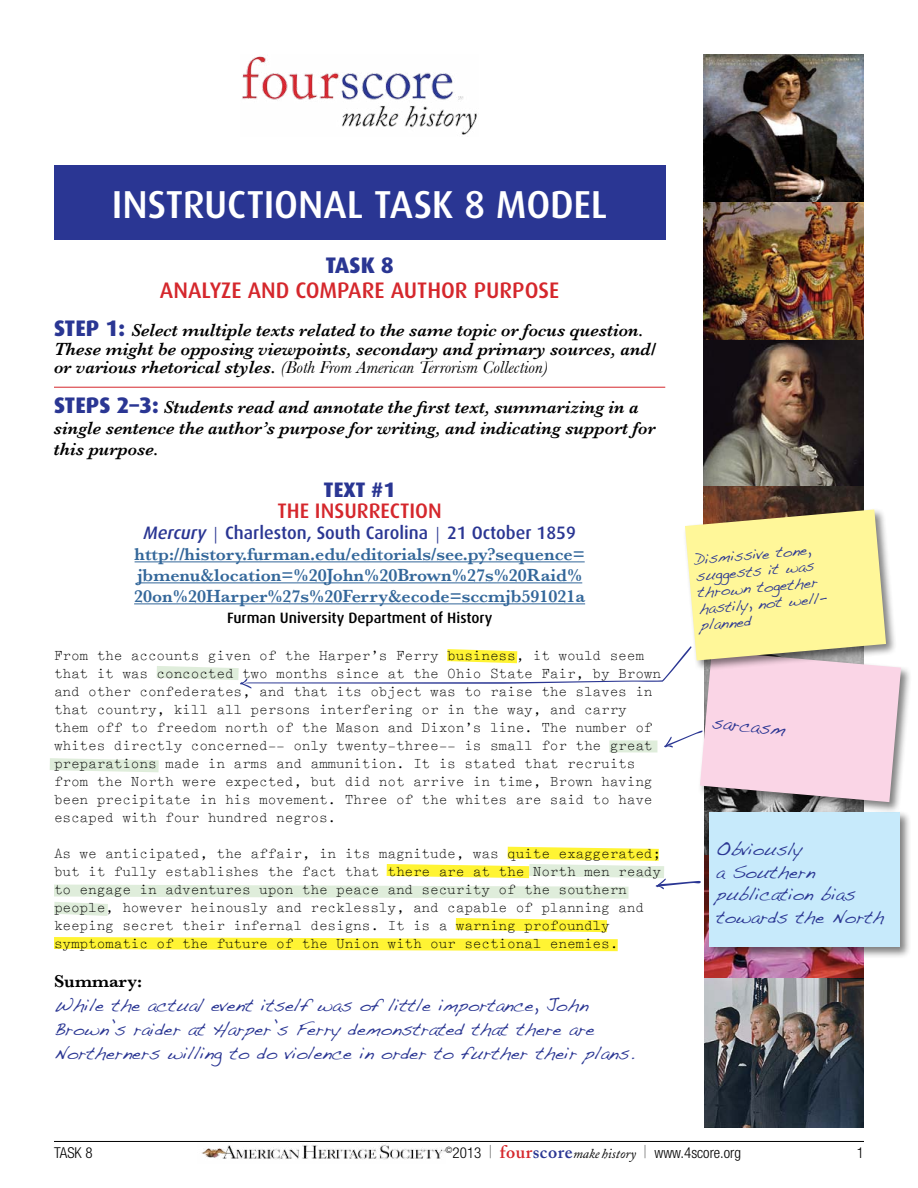
<style>
.page{position:relative;width:918px;height:1188px;background:#fff}
.page>*{position:absolute;margin:0;border:0;box-sizing:border-box;transform-origin:0 0}
.t1{font:500 39px "Dax";letter-spacing:-.005em;color:#fff}
.t2{font:500 22.5px "Dax";color:#d5272c}
.t3{font:800 22.5px "Dax";color:#2a3693}
.t4{font:500 21px "Dax";color:#d5272c}
.t5{font:800 21px "Dax";color:#2a3693}
.t6{font:italic 600 18px/18.8px "Baskerville";color:#000}
.t7{font:18px/22.5px "Handwriting Dakota";color:#2a3693}
.t8{font:600 18px/21px "Baskerville";color:#33679a}
.t9{font:500 18px "Dax";color:#2a3693}
.t10{font:600 18px "Baskerville";color:#000}
.t11{font:15px/16.5px "Handwriting Dakota";color:#2a3693}
.t12{font:300 condensed 15px "Helvetica Neue";color:#000}
.t13{font:500 15px "Dax";color:#000}
.t14{font:14.25px/18px "Typewriter Elite";color:#000}
.s1{font-family:"Dax";font-weight:800;font-style:normal;font-size:22.5px;color:#2a3693}
.s2{font-weight:400}
.s3{font-style:italic}
.s4{font-family:"Baskerville";font-weight:400}
.s5{font-weight:900;font-size:18px}
.s6{font-family:"Adobe Caslon";font-weight:600;font-stretch:normal;font-size:18px;color:#d5272c}
.s7{font-family:"Adobe Caslon";font-weight:600;font-stretch:normal;font-size:18px;color:#2a3693}
.s8{font-family:"Adobe Caslon";font-weight:400;font-style:italic;font-stretch:normal;font-size:13.5px}
</style>
<div class="page">
<hr style="left:54px;top:1141px;width:810px;height:1px;background:#000">
<img style="left:201px;top:1143px;width:245px;height:17px">
<img style="left:242px;top:56px;width:235px;height:79px">
<div style="left:54px;top:166px;width:611px;height:74px;background:#2a3693"></div>
<hr style="left:54px;top:387px;width:611px;height:1px;background:#d5272c">
<img style="left:704px;top:54px;width:160px;height:802px">
<img style="left:704px;top:856px;width:160px;height:271px">
<svg style="left:54px;top:846px;width:647px;height:106px"></svg>
<div style="left:707px;top:810px;width:204px;height:149px;background:#000;opacity:.5"></div>
<div style="left:710px;top:812px;width:190px;height:135px;background:#c7eafb"></div>
<div style="left:698px;top:649px;width:215px;height:165px;background:#000;opacity:.5"></div>
<svg style="left:49px;top:509px;width:852px;height:293px"></svg>
<h1 class="t1" style="left:112px;top:182px;width:497px">Instructional Task 8 Model</h1>
<h2 class="t3" style="left:325px;top:252px;width:70px">TASK 8</h2>
<h2 class="t2" style="left:160px;top:278px;width:14px">ANAL</h2>
<h2 class="t2" style="left:210px;top:278px;width:53px">YZE AND</h2>
<h2 class="t2" style="left:296px;top:278px;width:66px">COMPARE</h2>
<h2 class="t2" style="left:391px;top:278px;width:146px">AUTHOR PURPOSE</h2>
<p class="t6" style="left:54px;top:320px;width:604px"><span class="s1">STEP 1:</span> Select multiple texts related to the same topic or focus question.<br>These might be opposing viewpoints, secondary and primary sources, and/ or various rhetorical styles. <span class="s2">(Both From American Terrorism Collection)</span></p>
<p class="t6" style="left:54px;top:397px;width:603px;line-height:21px"><span class="s1">STEPS 2–3:</span> Students read and annotate the first text, summarizing in a single sentence the author’s purpose for writing, and indicating support for this purpose.</p>
<h3 class="t5" style="left:324px;top:478px;width:74px">TEXT #1</h3>
<h3 class="t4" style="left:278px;top:499px;width:166px">The Insurrection</h3>
<p class="t9" style="left:143px;top:523px;width:434px"><span class="s3">Mercury</span> <span class="s4">|</span> Charleston, South Carolina <span class="s4">|</span> 21 October 1859</p>
<p class="t8" style="left:134px;top:544px;width:453px">http://history.furman.edu/editorials/see.py?sequence= jbmenu&amp;location=%20John%20Brown%27s%20Raid%<br>20on%20Harper%27s%20Ferry&amp;ecode=sccmjb591021a</p>
<p class="t13" style="left:227px;top:610px;width:267px">Furman University Department of History</p>
<p class="t14" style="left:54px;top:646px;width:609px">From the accounts given of the Harper’s Ferry business, it would seem that it was concocted two months since at the Ohio State Fair, by Brown and other confederates, and that its object was to raise the slaves in that country, kill all persons interfering or in the way, and carry them off to freedom north of the Mason and Dixon’s line. The number of whites directly concerned-- only twenty-three-- is small for the great preparations made in arms and ammunition. It is stated that recruits from the North were expected, but did not arrive in time, Brown having been precipitate in his movement. Three of the whites are said to have escaped with four hundred negros.</p>
<p class="t14" style="left:54px;top:844px;width:609px">As we anticipated, the affair, in its magnitude, was quite exaggerated; but it fully establishes the fact that there are at the North men ready to engage in adventures upon the peace and security of the southern people, however heinously and recklessly, and capable of planning and keeping secret their infernal designs. It is a warning profoundly symptomatic of the future of the Union with our sectional enemies.</p>
<p class="t10" style="left:54px;top:970px;width:90px">Summary:</p>
<p class="t7" style="left:54px;top:993px;width:582px;line-height:24px">While the actual event itself was of little importance, John<br>Brown’s raider at Harper’s Ferry demonstrated that there are<br>Northerners willing to do violence in order to further their plans.</p>
<p class="t11" style="left:694px;top:551px;width:129px;rotate:-5deg">Dismissive tone, suggests it was thrown together hastily, not well&shy;planned</p>
<p class="t7" style="left:713px;top:711px;width:75px;rotate:5deg">sarcasm</p>
<p class="t7" style="left:716px;top:838px;width:169px">Obviously<br>a Southern publication bias towards the North</p>
<p class="t12" style="left:54px;top:1144px;width:40px">TASK 8</p>
<p class="t12" style="left:446px;top:1144px;width:297px"><sup>©</sup>2013 <span class="s5">|</span> <span class="s6">four</span><span class="s7">score</span><span class="s8">make history</span> <span class="s5">|</span> www.4score.org</p>
<p class="t12" style="left:857px;top:1144px;width:9px">1</p>
</div>
